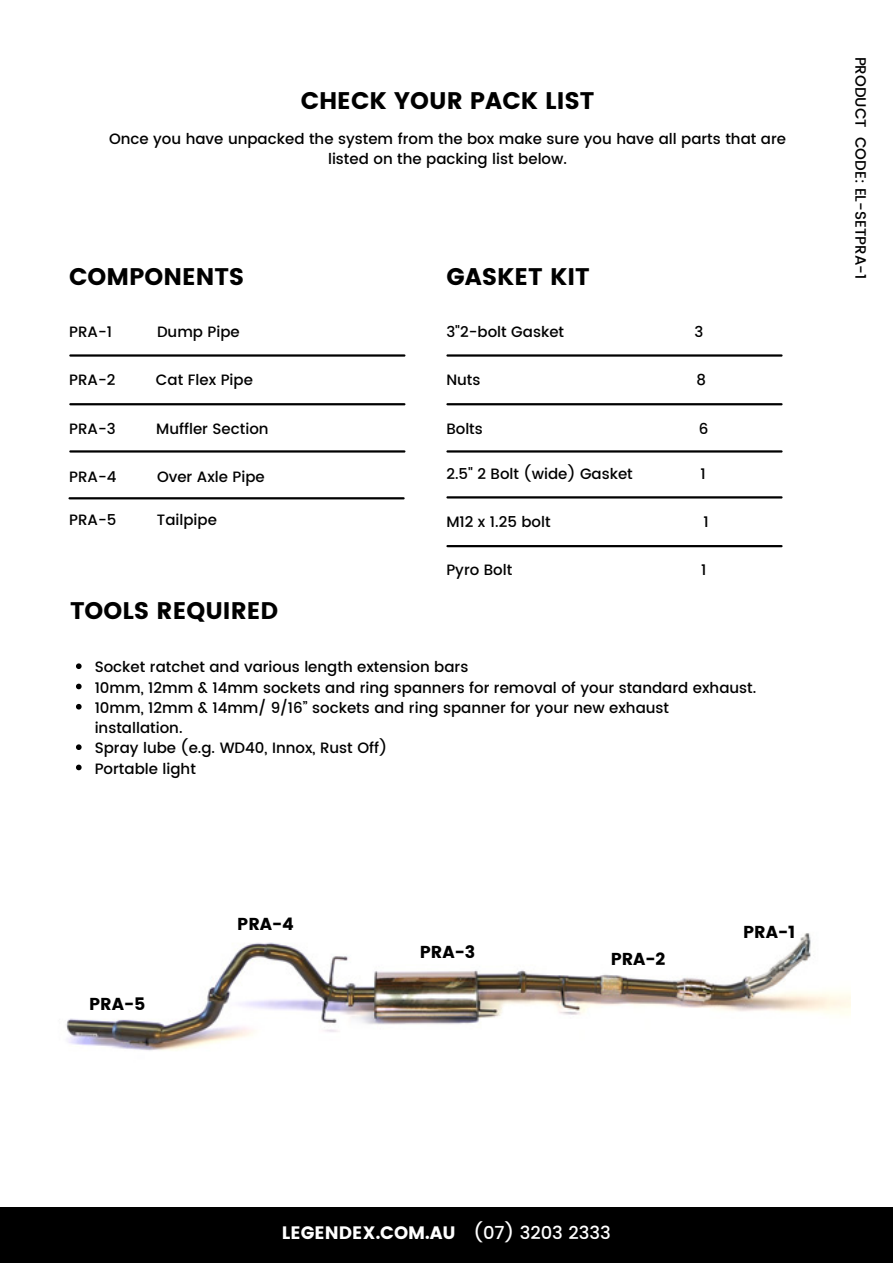
<style>
.page{position:relative;width:893px;height:1264px;background:#fff}
.page>*{position:absolute;margin:0;border:0;box-sizing:border-box;transform-origin:0 0}
.t1{font:24px "Poppins";color:#000}
.t2{font:18px "Poppins";color:#fff}
.t3{font:17.25px "Poppins";color:#000}
.t4{font:500 15px/20.2px "Poppins";color:#000;text-align:center}
.s1{font-weight:500}
</style>
<div class="page">
<div style="left:0;top:1207px;width:892px;height:55px;background:#000"></div>
<hr style="left:70px;top:354px;width:334px;height:2px;background:#000">
<hr style="left:70px;top:403px;width:334px;height:2px;background:#000">
<hr style="left:70px;top:450px;width:334px;height:2px;background:#000">
<hr style="left:447px;top:354px;width:334px;height:2px;background:#000">
<hr style="left:447px;top:403px;width:334px;height:2px;background:#000">
<hr style="left:447px;top:450px;width:334px;height:2px;background:#000">
<hr style="left:70px;top:497px;width:333px;height:2px;background:#000">
<hr style="left:447px;top:496px;width:334px;height:2px;background:#000">
<hr style="left:447px;top:545px;width:334px;height:2px;background:#000">
<img style="left:66px;top:933px;width:784px;height:118px">
<svg style="left:76px;top:663px;width:6px;height:6px"></svg>
<svg style="left:76px;top:683px;width:6px;height:6px"></svg>
<svg style="left:76px;top:704px;width:6px;height:5px"></svg>
<svg style="left:76px;top:744px;width:6px;height:6px"></svg>
<svg style="left:76px;top:764px;width:6px;height:6px"></svg>
<h1 class="t1" style="left:300px;top:87px;width:295px">CHECK YOUR PACK LIST</h1>
<p class="t4" style="left:109px;top:129px;width:678px">Once you have unpacked the system from the box make sure you have all parts that are listed on the packing list below.</p>
<h1 class="t1" style="left:69px;top:262px;width:177px">COMPONENTS</h1>
<p class="t4" style="left:69px;top:322px;width:44px">PRA-1</p>
<p class="t4" style="left:157px;top:322px;width:84px">Dump Pipe</p>
<p class="t4" style="left:69px;top:370px;width:48px">PRA-2</p>
<p class="t4" style="left:156px;top:370px;width:98px">Cat Flex Pipe</p>
<p class="t4" style="left:69px;top:418px;width:48px">PRA-3</p>
<p class="t4" style="left:156px;top:418px;width:114px">Muffler Section</p>
<p class="t4" style="left:69px;top:466px;width:49px">PRA-4</p>
<p class="t4" style="left:157px;top:466px;width:109px">Over Axle Pipe</p>
<p class="t4" style="left:69px;top:509px;width:49px">PRA-5</p>
<p class="t4" style="left:157px;top:509px;width:62px">Tailpipe</p>
<h1 class="t1" style="left:70px;top:596px;width:209px">TOOLS REQUIRED</h1>
<h1 class="t1" style="left:446px;top:262px;width:145px">GASKET KIT</h1>
<p class="t4" style="left:446px;top:322px;width:119px">3"2-bolt Gasket</p>
<p class="t4" style="left:694px;top:322px;width:10px">3</p>
<p class="t4" style="left:446px;top:370px;width:36px">Nuts</p>
<p class="t4" style="left:696px;top:370px;width:11px">8</p>
<p class="t4" style="left:446px;top:418px;width:38px">Bolts</p>
<p class="t4" style="left:698px;top:418px;width:11px">6</p>
<p class="t4" style="left:446px;top:464px;width:188px">2.5" 2 Bolt (wide) Gasket</p>
<p class="t4" style="left:700px;top:464px;width:7px">1</p>
<p class="t4" style="left:446px;top:512px;width:106px">M12 x 1.25 bolt</p>
<p class="t4" style="left:703px;top:512px;width:7px">1</p>
<p class="t4" style="left:446px;top:560px;width:67px">Pyro Bolt</p>
<p class="t4" style="left:701px;top:560px;width:7px">1</p>
<p class="t4" style="left:95px;top:657px;width:663px;text-align:left">Socket ratchet and various length extension bars<br>10mm, 12mm &amp; 14mm sockets and ring spanners for removal of your standard exhaust.<br>10mm, 12mm &amp; 14mm/ 9/16” sockets and ring spanner for your new exhaust installation.<br>Spray lube (e.g. WD40, Innox, Rust Off)<br>Portable light</p>
<p class="t3" style="left:89px;top:994px;width:58px">PRA-5</p>
<p class="t3" style="left:237px;top:914px;width:58px">PRA-4</p>
<p class="t3" style="left:420px;top:941px;width:57px">PRA-3</p>
<p class="t3" style="left:610px;top:949px;width:56px">PRA-2</p>
<p class="t3" style="left:743px;top:921px;width:54px">PRA-1</p>
<p class="t4" style="left:870px;top:57px;width:224px;rotate:90deg">PRODUCT CODE: EL-SETPRA-1</p>
<p class="t2" style="left:282px;top:1222px;width:330px">LEGENDEX.COM.AU <span class="s1">(07) 3203 2333</span></p>
</div>
